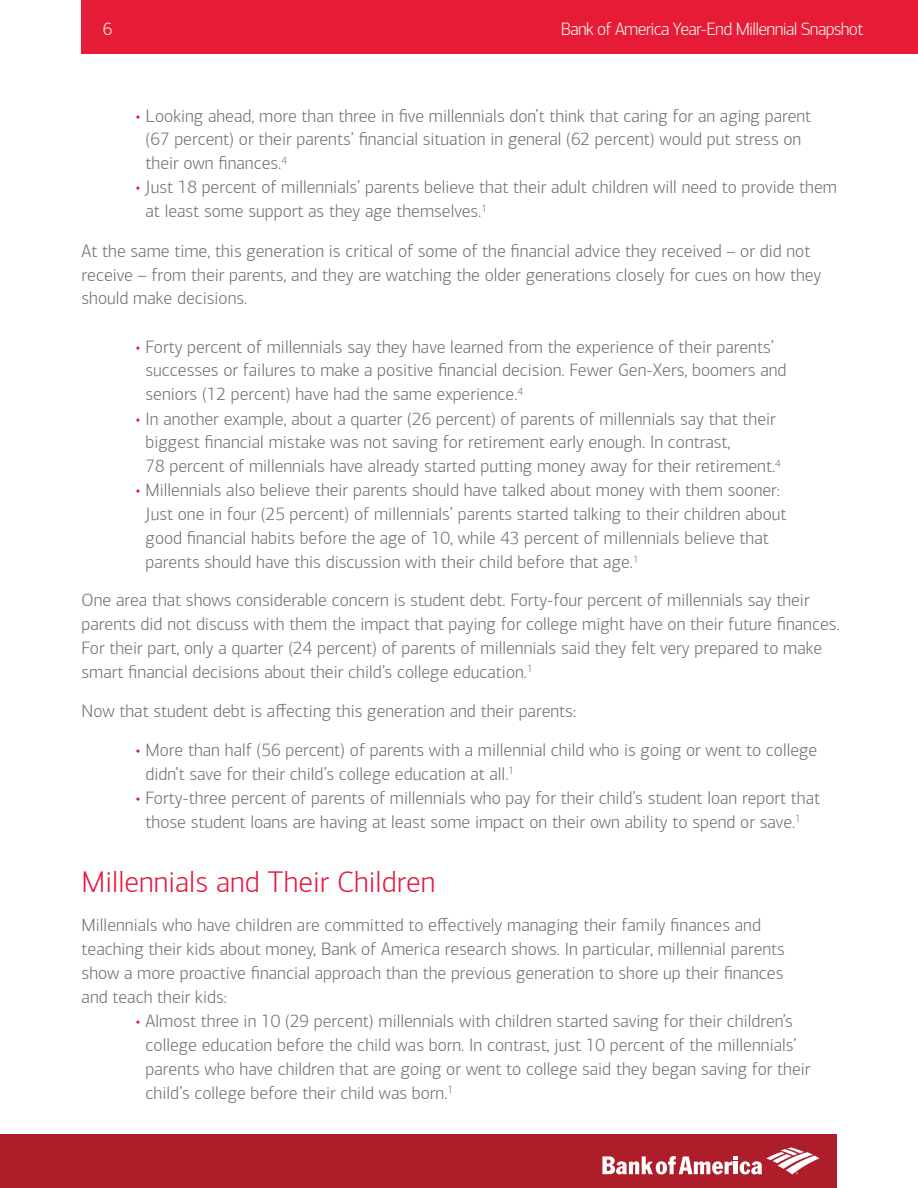
<style>
.page{position:relative;width:918px;height:1188px;background:#fff}
.page>*{position:absolute;margin:0;border:0;box-sizing:border-box;transform-origin:0 0}
.t1{font:300 30px "Connections";color:#e4183e}
.t2{font:300 18px/24px "Connections";color:#6d6e70}
.t3{font:300 18px "Connections";letter-spacing:-.04em;color:#faf9f6}
.s1{color:#e4183e}
</style>
<div class="page">
<div style="left:81px;top:0;width:837px;height:54px;background:#e61c36"></div>
<div style="left:0;top:1134px;width:837px;height:54px;background:#ad1e2a"></div>
<svg style="left:602px;top:1148px;width:218px;height:26px"></svg>
<p class="t3" style="left:103px;top:18px;width:11px">6</p>
<p class="t3" style="left:561px;top:18px;width:304px">Bank of America Year-End Millennial Snapshot</p>
<p class="t2" style="left:146px;top:104px;width:667px;text-indent:-10px"><span class="s1">•</span> Looking ahead, more than three in five millennials don’t think that caring for an aging parent (67 percent) or their parents’ financial situation in general (62 percent) would put stress on their own finances.<sup>4</sup></p>
<p class="t2" style="left:146px;top:176px;width:693px;text-indent:-10px"><span class="s1">•</span> Just 18 percent of millennials’ parents believe that their adult children will need to provide them at least some support as they age themselves.<sup>1</sup></p>
<p class="t2" style="left:82px;top:239px;width:741px">At the same time, this generation is critical of some of the financial advice they received – or did not receive – from their parents, and they are watching the older generations closely for cues on how they should make decisions.</p>
<p class="t2" style="left:146px;top:335px;width:642px;text-indent:-10px"><span class="s1">•</span> Forty percent of millennials say they have learned from the experience of their parents’ successes or failures to make a positive financial decision. Fewer Gen-Xers, boomers and seniors (12 percent) have had the same experience.<sup>4</sup></p>
<p class="t2" style="left:146px;top:407px;width:637px;text-indent:-10px"><span class="s1">•</span> In another example, about a quarter (26 percent) of parents of millennials say that their biggest financial mistake was not saving for retirement early enough. In contrast,<br>78 percent of millennials have already started putting money away for their retirement.<sup>4</sup></p>
<p class="t2" style="left:146px;top:479px;width:642px;text-indent:-10px"><span class="s1">•</span> Millennials also believe their parents should have talked about money with them sooner:<br>Just one in four (25 percent) of millennials’ parents started talking to their children about good financial habits before the age of 10, while 43 percent of millennials believe that parents should have this discussion with their child before that age.<sup>1</sup></p>
<p class="t2" style="left:82px;top:588px;width:760px">One area that shows considerable concern is student debt. Forty-four percent of millennials say their parents did not discuss with them the impact that paying for college might have on their future finances.<br>For their part, only a quarter (24 percent) of parents of millennials said they felt very prepared to make smart financial decisions about their child’s college education.<sup>1</sup></p>
<p class="t2" style="left:82px;top:699px;width:496px">Now that student debt is affecting this generation and their parents:</p>
<p class="t2" style="left:146px;top:738px;width:673px;text-indent:-10px"><span class="s1">•</span> More than half (56 percent) of parents with a millennial child who is going or went to college didn’t save for their child’s college education at all.<sup>1</sup></p>
<p class="t2" style="left:136px;top:786px;width:686px;text-align:center"><span class="s1">•</span> Forty-three percent of parents of millennials who pay for their child’s student loan report that those student loans are having at least some impact on their own ability to spend or save.<sup>1</sup></p>
<h1 class="t1" style="left:82px;top:864px;width:355px">Millennials and Their Children</h1>
<p class="t2" style="left:82px;top:913px;width:705px">Millennials who have children are committed to effectively managing their family finances and teaching their kids about money, Bank of America research shows. In particular, millennial parents show a more proactive financial approach than the previous generation to shore up their finances and teach their kids:</p>
<p class="t2" style="left:146px;top:1009px;width:666px;text-indent:-10px"><span class="s1">•</span> Almost three in 10 (29 percent) millennials with children started saving for their children’s college education before the child was born. In contrast, just 10 percent of the millennials’ parents who have children that are going or went to college said they began saving for their child’s college before their child was born.<sup>1</sup></p>
</div>
